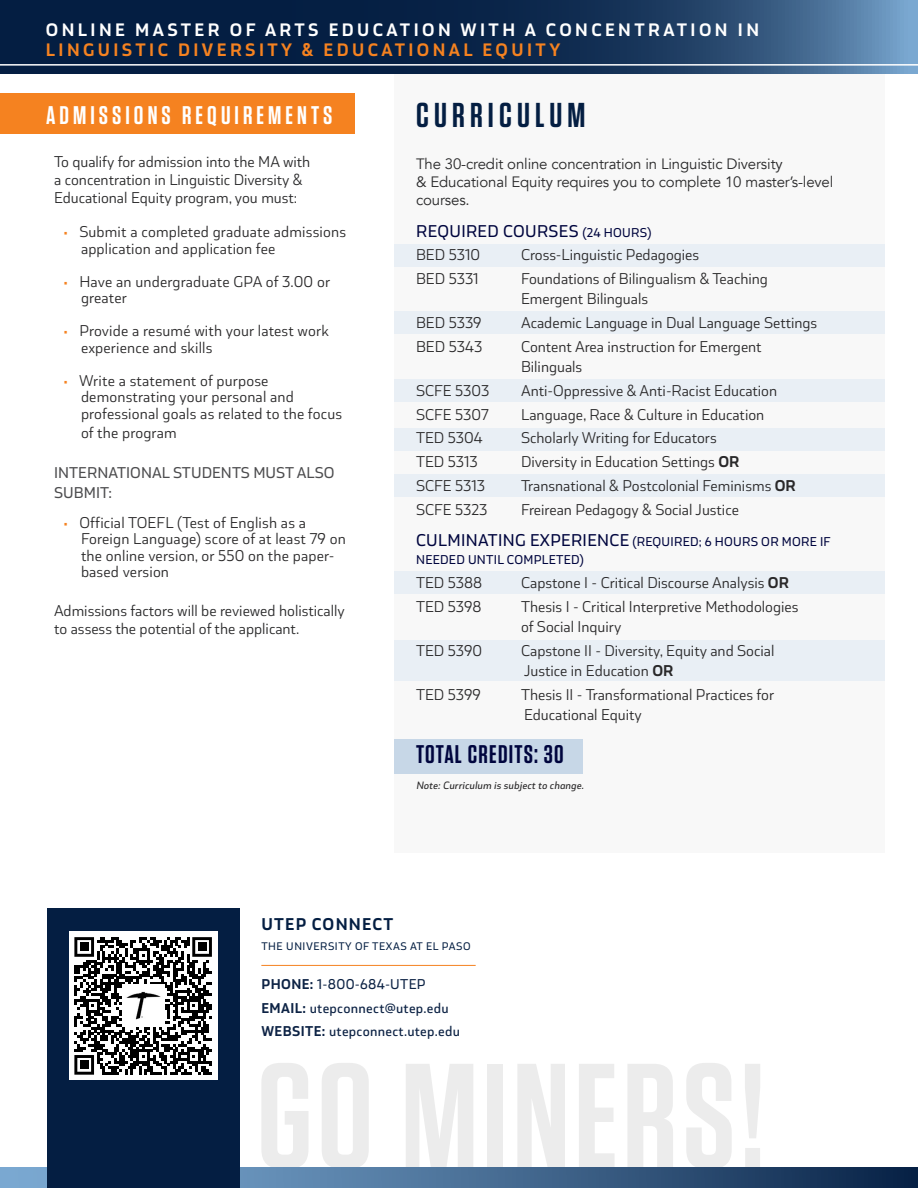
<style>
.page{position:relative;width:918px;height:1188px;background:#fff}
.page>*{position:absolute;margin:0;border:0;box-sizing:border-box;transform-origin:0 0}
.t1{font:600 34.5px "Tungsten";letter-spacing:.15em;color:#041e42}
.t2{font:600 25.5px "Tungsten";letter-spacing:.16em;color:#fff}
.t3{font:600 25.5px "Tungsten";letter-spacing:.05em;color:#00053e}
.t4{font:700 19.05px/19.5px "Coversans";letter-spacing:.18em;color:#fff}
.t5{font:500 18px "Coversans";letter-spacing:.02em;color:#00053e}
.t6{font:700 18px "Coversans";letter-spacing:.07em;color:#041e42}
.t7{font:16.5px/16.5px "Coversans";color:#292829}
.t8{font:16.5px/18px "Coversans";color:#29292a}
.t9{font:500 16.5px/19.5px "Coversans";letter-spacing:.005em;color:#4d4d4f}
.t10{font:15px/18px "Avenir";letter-spacing:-.01em;color:#29292a}
.t11{font:500 15px "Coversans";letter-spacing:.02em;color:#0d2345}
.t12{font:500 13.5px/18px "Coversans";letter-spacing:.02em;color:#00053e}
.t13{font:500 11.7px "Coversans";letter-spacing:.05em;color:#041e42}
.t14{font:italic 500 11.25px "Coversans";letter-spacing:.01em;color:#292829}
.s1{color:#f58220}
.s2{font-size:13.5px}
.s3{font-weight:700}
.s4{font-size:18px}
</style>
<div class="page">
<div style="left:394px;top:73px;width:490px;height:780px;background:#f8f8f8"></div>
<svg style="left:0;top:0;width:918px;height:73px;background:#18365b"></svg>
<svg style="left:0;top:1168px;width:918px;height:20px;background:#3d6188"></svg>
<hr style="left:261px;top:965px;width:215px;height:1px;background:#f58220">
<div style="left:394px;top:244px;width:490px;height:22px;background:#e9eff5"></div>
<div style="left:394px;top:428px;width:490px;height:23px;background:#e9eff5"></div>
<div style="left:394px;top:379px;width:490px;height:23px;background:#e9eff5"></div>
<div style="left:394px;top:312px;width:490px;height:22px;background:#e9eff5"></div>
<div style="left:394px;top:474px;width:490px;height:23px;background:#e9eff5"></div>
<div style="left:394px;top:571px;width:490px;height:23px;background:#e9eff5"></div>
<div style="left:394px;top:640px;width:490px;height:41px;background:#e9eff5"></div>
<div style="left:394px;top:739px;width:189px;height:34px;background:#c7d7e7"></div>
<div style="left:0;top:93px;width:355px;height:41px;background:#f58220"></div>
<div style="left:47px;top:909px;width:193px;height:279px;background:#041e42"></div>
<hr style="left:0;top:64px;width:918px;height:2px;background:#fff">
<div style="left:69px;top:932px;width:149px;height:148px;background:#fff"></div>
<svg style="left:74px;top:937px;width:138px;height:138px"></svg>
<div style="left:80px;top:943px;width:8px;height:8px;background:#000"></div>
<div style="left:198px;top:943px;width:8px;height:8px;background:#000"></div>
<div style="left:80px;top:1061px;width:8px;height:8px;background:#000"></div>
<img style="left:122px;top:985px;width:42px;height:42px">
<p class="t4" style="left:46px;top:21px;width:715px">ONLINE MASTER OF ARTS EDUCATION WITH A CONCENTRATION IN<br><span class="s1">LINGUISTIC DIVERSITY &amp; EDUCATIONAL EQUITY</span></p>
<p class="t2" style="left:46px;top:102px;width:288px">ADMISSIONS REQUIREMENTS</p>
<p class="t8" style="left:54px;top:153px;width:258px">To qualify for admission into the MA with a concentration in Linguistic Diversity &amp;<br>Educational Equity program, you must:</p>
<p class="t7" style="left:81px;top:224px;width:267px;text-indent:-18px"><span class="s1">•</span> Submit a completed graduate admissions application and application fee</p>
<p class="t7" style="left:81px;top:273px;width:251px;text-indent:-18px"><span class="s1">•</span> Have an undergraduate GPA of 3.00 or greater</p>
<p class="t7" style="left:81px;top:323px;width:249px;text-indent:-18px"><span class="s1">•</span> Provide a resumé with your latest work experience and skills</p>
<p class="t7" style="left:81px;top:372px;width:263px;text-indent:-18px"><span class="s1">•</span> Write a statement of purpose demonstrating your personal and professional goals as related to the focus</p>
<p class="t7" style="left:81px;top:425px;width:97px">of the program</p>
<p class="t9" style="left:54px;top:463px;width:282px">INTERNATIONAL STUDENTS MUST ALSO<br>SUBMIT:</p>
<p class="t7" style="left:81px;top:514px;width:266px;text-indent:-18px"><span class="s1">•</span> Official TOEFL (Test of English as a<br>Foreign Language) score of at least 79 on the online version, or 550 on the paper&shy;based version</p>
<p class="t8" style="left:54px;top:602px;width:292px">Admissions factors will be reviewed holistically to assess the potential of the applicant.</p>
<p class="t1" style="left:416px;top:97px;width:171px">CURRICULUM</p>
<p class="t10" style="left:416px;top:155px;width:419px">The 30-credit online concentration in Linguistic Diversity<br>&amp; Educational Equity requires you to complete 10 master’s-level courses.</p>
<p class="t5" style="left:416px;top:221px;width:237px">REQUIRED COURSES <span class="s2">(24 HOURS)</span></p>
<p class="t7" style="left:416px;top:247px;width:66px">BED 5310</p>
<p class="t7" style="left:521px;top:247px;width:180px">Cross-Linguistic Pedagogies</p>
<p class="t7" style="left:416px;top:270px;width:64px">BED 5331</p>
<p class="t7" style="left:521px;top:269px;width:248px;line-height:20.2px">Foundations of Bilingualism &amp; Teaching<br>Emergent Bilinguals</p>
<p class="t7" style="left:416px;top:314px;width:67px">BED 5339</p>
<p class="t7" style="left:521px;top:314px;width:298px">Academic Language in Dual Language Settings</p>
<p class="t7" style="left:416px;top:338px;width:68px">BED 5343</p>
<p class="t7" style="left:521px;top:336px;width:242px;line-height:20.2px">Content Area instruction for Emergent<br>Bilinguals</p>
<p class="t7" style="left:416px;top:382px;width:75px">SCFE 5303</p>
<p class="t7" style="left:521px;top:382px;width:258px">Anti-Oppressive &amp; Anti-Racist Education</p>
<p class="t7" style="left:416px;top:406px;width:74px">SCFE 5307</p>
<p class="t7" style="left:521px;top:406px;width:245px">Language, Race &amp; Culture in Education</p>
<p class="t7" style="left:416px;top:430px;width:68px">TED 5304</p>
<p class="t7" style="left:521px;top:430px;width:197px">Scholarly Writing for Educators</p>
<p class="t7" style="left:416px;top:453px;width:63px">TED 5313</p>
<p class="t7" style="left:521px;top:453px;width:220px">Diversity in Education Settings <span class="s3">OR</span></p>
<p class="t7" style="left:416px;top:477px;width:71px">SCFE 5313</p>
<p class="t7" style="left:521px;top:477px;width:276px">Transnational &amp; Postcolonial Feminisms <span class="s3">OR</span></p>
<p class="t7" style="left:416px;top:501px;width:73px">SCFE 5323</p>
<p class="t7" style="left:521px;top:501px;width:219px">Freirean Pedagogy &amp; Social Justice</p>
<p class="t12" style="left:416px;top:533px;width:416px"><span class="s4">CULMINATING EXPERIENCE</span> (REQUIRED; 6 HOURS OR MORE IF<br>NEEDED UNTIL COMPLETED)</p>
<p class="t7" style="left:416px;top:574px;width:68px">TED 5388</p>
<p class="t7" style="left:521px;top:574px;width:269px">Capstone I - Critical Discourse Analysis <span class="s3">OR</span></p>
<p class="t7" style="left:416px;top:598px;width:67px">TED 5398</p>
<p class="t7" style="left:521px;top:596px;width:279px;line-height:20.2px">Thesis I - Critical Interpretive Methodologies of Social Inquiry</p>
<p class="t7" style="left:416px;top:642px;width:68px">TED 5390</p>
<p class="t7" style="left:521px;top:640px;width:255px;line-height:20.2px">Capstone II - Diversity, Equity and Social<br>Justice in Education <span class="s3">OR</span></p>
<p class="t7" style="left:416px;top:686px;width:66px">TED 5399</p>
<p class="t7" style="left:521px;top:684px;width:255px;line-height:20.2px">Thesis II - Transformational Practices for<br>Educational Equity</p>
<p class="t3" style="left:416px;top:740px;width:149px">TOTAL CREDITS: 30</p>
<p class="t14" style="left:416px;top:779px;width:169px">Note: Curriculum is subject to change.</p>
<p class="t6" style="left:261px;top:914px;width:133px">UTEP CONNECT</p>
<p class="t13" style="left:261px;top:939px;width:211px">THE UNIVERSITY OF TEXAS AT EL PASO</p>
<p class="t11" style="left:261px;top:976px;width:166px"><span class="s3">PHONE:</span> 1-800-684-UTEP</p>
<p class="t11" style="left:261px;top:999px;width:189px"><span class="s3">EMAIL:</span> utepconnect@utep.edu</p>
<p class="t11" style="left:261px;top:1023px;width:200px"><span class="s3">WEBSITE:</span> utepconnect.utep.edu</p>
</div>
